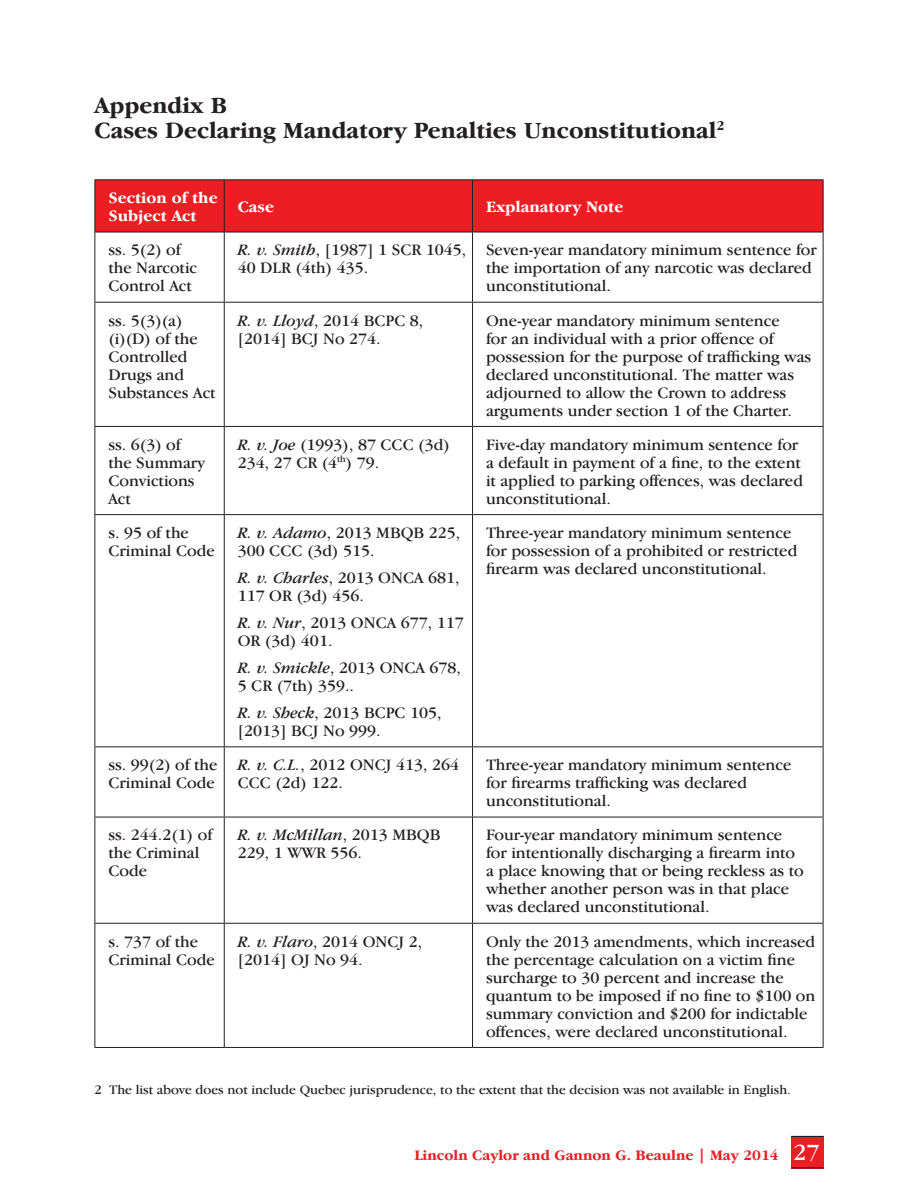
<style>
.page{position:relative;width:918px;height:1188px;background:#fff}
.page>*{position:absolute;margin:0;border:0;box-sizing:border-box;transform-origin:0 0}
.subheading_Garamond{font:700 24px/25.5px "Garamond IT Cby BT";color:#231f20}
.t1{font:16.5px/18px "Garamond IT Cby BT";color:#231f20}
.t2{font:700 16.5px/18px "Garamond IT Cby BT";color:#fff}
.t3{font:700 15px "Garamond IT Cby BT";color:#ed1d24}
.t4{font:13.5px "Garamond IT Cby BT";color:#231f20}
.s1{font-style:italic}
.s2{font-weight:400;font-size:24px;color:#fff}
</style>
<div class="page">
<div style="left:791px;top:1136px;width:33px;height:32px;background:#ed1d24"></div>
<hr style="left:791px;top:1136px;width:33px;height:1px;background:#231f20">
<hr style="left:791px;top:1167px;width:33px;height:1px;background:#231f20">
<div style="left:95px;top:180px;width:728px;height:52px;background:#ed1d24"></div>
<hr style="left:94px;top:232px;width:1px;height:70px;background:#231f20">
<hr style="left:224px;top:232px;width:1px;height:70px;background:#231f20">
<hr style="left:472px;top:232px;width:1px;height:70px;background:#231f20">
<hr style="left:823px;top:232px;width:1px;height:70px;background:#231f20">
<hr style="left:94px;top:302px;width:130px;height:1px;background:#231f20">
<hr style="left:94px;top:303px;width:1px;height:123px;background:#231f20">
<hr style="left:224px;top:302px;width:248px;height:1px;background:#231f20">
<hr style="left:224px;top:303px;width:1px;height:123px;background:#231f20">
<hr style="left:472px;top:302px;width:352px;height:1px;background:#231f20">
<hr style="left:472px;top:303px;width:1px;height:123px;background:#231f20">
<hr style="left:823px;top:303px;width:1px;height:123px;background:#231f20">
<hr style="left:94px;top:426px;width:130px;height:1px;background:#231f20">
<hr style="left:94px;top:427px;width:1px;height:87px;background:#231f20">
<hr style="left:224px;top:426px;width:248px;height:1px;background:#231f20">
<hr style="left:224px;top:427px;width:1px;height:87px;background:#231f20">
<hr style="left:472px;top:426px;width:352px;height:1px;background:#231f20">
<hr style="left:472px;top:427px;width:1px;height:87px;background:#231f20">
<hr style="left:823px;top:427px;width:1px;height:87px;background:#231f20">
<hr style="left:94px;top:514px;width:130px;height:1px;background:#231f20">
<hr style="left:94px;top:515px;width:1px;height:231px;background:#231f20">
<hr style="left:224px;top:514px;width:248px;height:1px;background:#231f20">
<hr style="left:224px;top:515px;width:1px;height:231px;background:#231f20">
<hr style="left:472px;top:514px;width:352px;height:1px;background:#231f20">
<hr style="left:472px;top:515px;width:1px;height:231px;background:#231f20">
<hr style="left:823px;top:515px;width:1px;height:231px;background:#231f20">
<hr style="left:94px;top:746px;width:130px;height:1px;background:#231f20">
<hr style="left:94px;top:747px;width:1px;height:70px;background:#231f20">
<hr style="left:224px;top:746px;width:248px;height:1px;background:#231f20">
<hr style="left:224px;top:747px;width:1px;height:70px;background:#231f20">
<hr style="left:472px;top:746px;width:352px;height:1px;background:#231f20">
<hr style="left:472px;top:747px;width:1px;height:70px;background:#231f20">
<hr style="left:823px;top:747px;width:1px;height:70px;background:#231f20">
<hr style="left:94px;top:817px;width:130px;height:1px;background:#231f20">
<hr style="left:94px;top:817px;width:1px;height:106px;background:#231f20">
<hr style="left:224px;top:817px;width:248px;height:1px;background:#231f20">
<hr style="left:224px;top:817px;width:1px;height:106px;background:#231f20">
<hr style="left:472px;top:817px;width:352px;height:1px;background:#231f20">
<hr style="left:472px;top:817px;width:1px;height:106px;background:#231f20">
<hr style="left:823px;top:817px;width:1px;height:106px;background:#231f20">
<hr style="left:94px;top:179px;width:130px;height:1px;background:#231f20">
<hr style="left:94px;top:180px;width:1px;height:52px;background:#231f20">
<hr style="left:224px;top:179px;width:248px;height:1px;background:#231f20">
<hr style="left:224px;top:180px;width:1px;height:52px;background:#231f20">
<hr style="left:472px;top:179px;width:352px;height:1px;background:#231f20">
<hr style="left:472px;top:180px;width:1px;height:52px;background:#231f20">
<hr style="left:823px;top:180px;width:1px;height:52px;background:#231f20">
<hr style="left:94px;top:232px;width:130px;height:1px;background:#231f20">
<hr style="left:224px;top:232px;width:248px;height:1px;background:#231f20">
<hr style="left:472px;top:232px;width:352px;height:1px;background:#231f20">
<hr style="left:94px;top:923px;width:130px;height:1px;background:#231f20">
<hr style="left:94px;top:924px;width:1px;height:123px;background:#231f20">
<hr style="left:224px;top:923px;width:248px;height:1px;background:#231f20">
<hr style="left:224px;top:924px;width:1px;height:123px;background:#231f20">
<hr style="left:472px;top:923px;width:352px;height:1px;background:#231f20">
<hr style="left:472px;top:924px;width:1px;height:123px;background:#231f20">
<hr style="left:823px;top:924px;width:1px;height:123px;background:#231f20">
<hr style="left:94px;top:1047px;width:130px;height:1px;background:#231f20">
<hr style="left:224px;top:1047px;width:248px;height:1px;background:#231f20">
<hr style="left:472px;top:1047px;width:352px;height:1px;background:#231f20">
<p class="subheading_Garamond" style="left:94px;top:92px;width:632px">Appendix B<br>Cases Declaring Mandatory Penalties Unconstitutional<sup>2</sup></p>
<p class="t2" style="left:108px;top:189px;width:111px">Section of the<br>Subject Act</p>
<p class="t2" style="left:238px;top:198px;width:38px">Case</p>
<p class="t2" style="left:486px;top:198px;width:139px">Explanatory Note</p>
<p class="t1" style="left:108px;top:241px;width:90px">ss. 5(2) of the Narcotic<br>Control Act</p>
<p class="t1" style="left:238px;top:241px;width:230px"><span class="s1">R. v. Smith</span>, [1987] 1 SCR 1045,<br>40 DLR (4th) 435.</p>
<p class="t1" style="left:486px;top:241px;width:332px">Seven-year mandatory minimum sentence for the importation of any narcotic was declared unconstitutional.</p>
<p class="t1" style="left:108px;top:311px;width:109px">ss. 5(3)(a) (i)(D) of the<br>Controlled<br>Drugs and<br>Substances Act</p>
<p class="t1" style="left:238px;top:311px;width:187px"><span class="s1">R. v. Lloyd</span>, 2014 BCPC 8, [2014] BCJ No 274.</p>
<p class="t1" style="left:486px;top:311px;width:327px">One-year mandatory minimum sentence<br>for an individual with a prior offence of possession for the purpose of trafficking was declared unconstitutional. The matter was adjourned to allow the Crown to address arguments under section 1 of the Charter.</p>
<p class="t1" style="left:108px;top:435px;width:98px">ss. 6(3) of the Summary<br>Convictions<br>Act</p>
<p class="t1" style="left:238px;top:435px;width:213px"><span class="s1">R. v. Joe</span> (1993), 87 CCC (3d)<br>234, 27 CR (4<sup>th</sup>) 79.</p>
<p class="t1" style="left:486px;top:435px;width:319px">Five-day mandatory minimum sentence for a default in payment of a fine, to the extent it applied to parking offences, was declared unconstitutional.</p>
<p class="t1" style="left:108px;top:523px;width:108px">s. 95 of the<br>Criminal Code</p>
<p class="t1" style="left:238px;top:523px;width:224px"><span class="s1">R. v. Adamo</span>, 2013 MBQB 225,<br>300 CCC (3d) 515.</p>
<p class="t1" style="left:238px;top:568px;width:223px"><span class="s1">R. v. Charles</span>, 2013 ONCA 681,<br>117 OR (3d) 456.</p>
<p class="t1" style="left:238px;top:613px;width:228px"><span class="s1">R. v. Nur</span>, 2013 ONCA 677, 117<br>OR (3d) 401.</p>
<p class="t1" style="left:238px;top:658px;width:225px"><span class="s1">R. v. Smickle</span>, 2013 ONCA 678,<br>5 CR (7th) 359..</p>
<p class="t1" style="left:238px;top:703px;width:205px"><span class="s1">R. v. Sheck</span>, 2013 BCPC 105, [2013] BCJ No 999.</p>
<p class="t1" style="left:486px;top:523px;width:313px">Three-year mandatory minimum sentence for possession of a prohibited or restricted firearm was declared unconstitutional.</p>
<p class="t1" style="left:108px;top:756px;width:111px">ss. 99(2) of the<br>Criminal Code</p>
<p class="t1" style="left:238px;top:756px;width:223px"><span class="s1">R. v. C.L.</span>, 2012 ONCJ 413, 264<br>CCC (2d) 122.</p>
<p class="t1" style="left:486px;top:756px;width:307px">Three-year mandatory minimum sentence for firearms trafficking was declared unconstitutional.</p>
<p class="t1" style="left:108px;top:826px;width:105px">ss. 244.2(1) of the Criminal<br>Code</p>
<p class="t1" style="left:238px;top:826px;width:204px"><span class="s1">R. v. McMillan</span>, 2013 MBQB<br>229, 1 WWR 556.</p>
<p class="t1" style="left:486px;top:826px;width:319px">Four-year mandatory minimum sentence for intentionally discharging a firearm into a place knowing that or being reckless as to whether another person was in that place was declared unconstitutional.</p>
<p class="t1" style="left:108px;top:932px;width:108px">s. 737 of the<br>Criminal Code</p>
<p class="t1" style="left:238px;top:932px;width:186px"><span class="s1">R. v. Flaro</span>, 2014 ONCJ 2, [2014] OJ No 94.</p>
<p class="t1" style="left:486px;top:932px;width:331px">Only the 2013 amendments, which increased the percentage calculation on a victim fine surcharge to 30 percent and increase the quantum to be imposed if no fine to $100 on summary conviction and $200 for indictable offences, were declared unconstitutional.</p>
<p class="t4" style="left:94px;top:1081px;width:698px">2 The list above does not include Quebec jurisprudence, to the extent that the decision was not available in English.</p>
<p class="t3" style="left:414px;top:1147px;width:407px">Lincoln Caylor and Gannon G. Beaulne | May 2014 <span class="s2">27</span></p>
</div>
